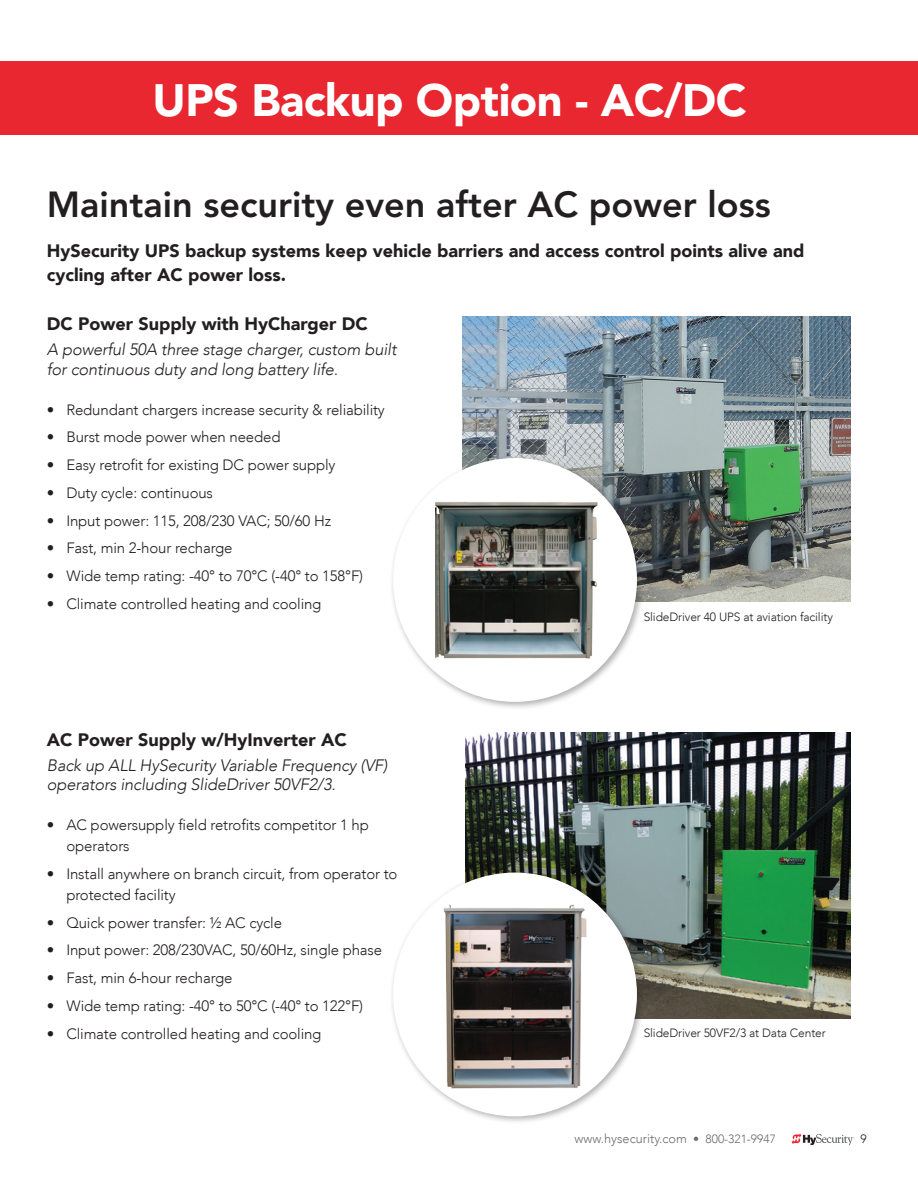
<style>
.page{position:relative;width:918px;height:1188px;background:#fff}
.page>*{position:absolute;margin:0;border:0;box-sizing:border-box;transform-origin:0 0}
.t1{font:900 45px "Avenir LT Std";letter-spacing:-.01em;color:#fff}
.t2{font:800 36px "Avenir LT Std";color:#231f20}
.t3{font:900 18px/24px "Avenir 95";color:#231f20}
.t4{font:italic 300 16.5px/19.8px "Avenir LT";letter-spacing:-.01em;color:#231f20}
.t5{font:300 15px/21px "Avenir LT";letter-spacing:-.01em;color:#231f20}
.t6{font:300 12.75px "Avenir LT";color:#6c6d70}
.t7{font:300 12px "Avenir LT";letter-spacing:-.01em;color:#231f20}
.s1{font-size:12px}
</style>
<div class="page">
<div style="left:0;top:61px;width:918px;height:73px;background:#e82730"></div>
<img style="left:462px;top:317px;width:388px;height:285px">
<svg style="left:792px;top:1133px;width:62px;height:12px"></svg>
<div style="left:389px;top:454px;width:256px;height:256px;background:#231f20;opacity:.35"></div>
<div style="left:393px;top:458px;width:244px;height:244px;background:#fff;border-radius:50%"></div>
<img style="left:436px;top:498px;width:173px;height:164px">
<img style="left:466px;top:732px;width:384px;height:287px">
<div style="left:389px;top:868px;width:256px;height:256px;background:#231f20;opacity:.35"></div>
<div style="left:393px;top:873px;width:244px;height:243px;background:#fff;border-radius:50%"></div>
<img style="left:438px;top:896px;width:154px;height:206px">
<h1 class="t1" style="left:153px;top:73px;width:596px">UPS Backup Option - AC/DC</h1>
<h2 class="t2" style="left:47px;top:183px;width:725px">Maintain security even after AC power loss</h2>
<p class="t3" style="left:47px;top:238px;width:759px">HySecurity UPS backup systems keep vehicle barriers and access control points alive and cycling after AC power loss.</p>
<p class="t3" style="left:47px;top:312px;width:322px">DC Power Supply with HyCharger DC</p>
<p class="t4" style="left:47px;top:340px;width:351px">A powerful 50A three stage charger, custom built for continuous duty and long battery life.</p>
<p class="t5" style="left:47px;top:399px;width:340px">• Redundant chargers increase security &amp; reliability</p>
<p class="t5" style="left:47px;top:427px;width:235px">• Burst mode power when needed</p>
<p class="t5" style="left:47px;top:455px;width:290px">• Easy retrofit for existing DC power supply</p>
<p class="t5" style="left:47px;top:482px;width:168px">• Duty cycle: continuous</p>
<p class="t5" style="left:47px;top:510px;width:286px">• Input power: 115, 208/230 VAC; 50/60 Hz</p>
<p class="t5" style="left:47px;top:538px;width:187px">• Fast, min 2-hour recharge</p>
<p class="t5" style="left:47px;top:566px;width:318px">• Wide temp rating: -40° to 70°C (-40° to 158°F)</p>
<p class="t5" style="left:47px;top:593px;width:276px">• Climate controlled heating and cooling</p>
<p class="t3" style="left:47px;top:728px;width:301px">AC Power Supply w/HyInverter AC</p>
<p class="t4" style="left:47px;top:755px;width:342px">Back up ALL HySecurity Variable Frequency (VF) operators including SlideDriver 50VF2/3.</p>
<p class="t5" style="left:66px;top:815px;width:304px;text-indent:-20px">• AC powersupply field retrofits competitor 1 hp operators</p>
<p class="t5" style="left:66px;top:863px;width:333px;text-indent:-20px">• Install anywhere on branch circuit, from operator to protected facility</p>
<p class="t5" style="left:47px;top:912px;width:237px">• Quick power transfer: ½ AC cycle</p>
<p class="t5" style="left:47px;top:940px;width:337px">• Input power: 208/230VAC, 50/60Hz, single phase</p>
<p class="t5" style="left:47px;top:968px;width:187px">• Fast, min 6-hour recharge</p>
<p class="t5" style="left:47px;top:995px;width:318px">• Wide temp rating: -40° to 50°C (-40° to 122°F)</p>
<p class="t5" style="left:47px;top:1023px;width:276px">• Climate controlled heating and cooling</p>
<p class="t7" style="left:644px;top:610px;width:191px">SlideDriver 40 UPS at aviation facility</p>
<p class="t7" style="left:644px;top:1026px;width:184px">SlideDriver 50VF2/3 at Data Center</p>
<p class="t6" style="left:575px;top:1131px;width:203px">www.hysecurity.com <span class="s1">• 800-321-9947</span></p>
<p class="t7" style="left:861px;top:1132px;width:8px">9</p>
</div>
